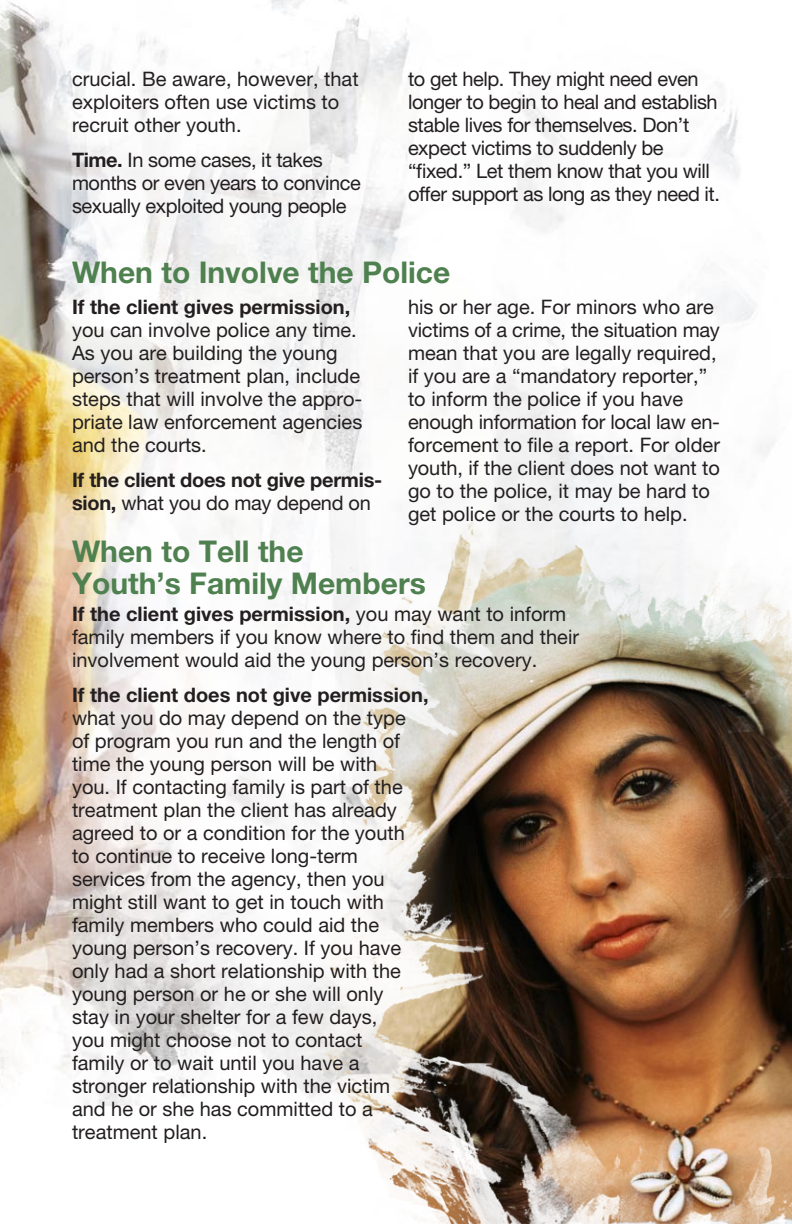
<style>
.page{position:relative;width:792px;height:1224px;background:#fff}
.page>*{position:absolute;margin:0;border:0;box-sizing:border-box;transform-origin:0 0}
.t1{font:700 30px/32px "Helvetica Neue LT Pro";color:#4f804f}
.t2{font:20px/23px "Helvetica Neue LT Pro";color:#231f20}
.t3{font:20px/23px "Helvetica Neue LT Pro";letter-spacing:-.02em;color:#231f20}
.t4{font:700 20px/23px "Helvetica Neue LT Pro";letter-spacing:-.015em;color:#231f20}
.s1{font-weight:700}
.s2{font-weight:400}
</style>
<div class="page">
<img style="left:0;top:0;width:775px;height:518px">
<img style="left:0;top:518px;width:792px;height:706px">
<p class="t2" style="left:72px;top:67px;width:288px">crucial. Be aware, however, that exploiters often use victims to recruit other youth.</p>
<p class="t3" style="left:72px;top:148px;width:290px"><span class="s1">Time.</span> In some cases, it takes months or even years to convince sexually exploited young people</p>
<p class="t3" style="left:408px;top:67px;width:314px">to get help. They might need even longer to begin to heal and establish stable lives for themselves. Don’t expect victims to suddenly be “fixed.” Let them know that you will offer support as long as they need it.</p>
<h2 class="t1" style="left:72px;top:256px;width:380px">When to Involve the Police</h2>
<p class="t2" style="left:72px;top:295px;width:292px"><span class="s1">If the client gives permission, </span>you can involve police any time.<br>As you are building the young person’s treatment plan, include steps that will involve the appro&shy;priate law enforcement agencies and the courts.</p>
<p class="t4" style="left:72px;top:468px;width:312px">If the client does not give permis&shy;sion, <span class="s2">what you do may depend on</span></p>
<p class="t2" style="left:408px;top:295px;width:314px">his or her age. For minors who are victims of a crime, the situation may mean that you are legally required, if you are a “mandatory reporter,” to inform the police if you have enough information for local law en&shy;forcement to file a report. For older youth, if the client does not want to go to the police, it may be hard to get police or the courts to help.</p>
<h2 class="t1" style="left:72px;top:534px;width:355px">When to Tell the<br>Youth’s Family Members</h2>
<p class="t2" style="left:72px;top:602px;width:509px"><span class="s1">If the client gives permission,</span> you may want to inform family members if you know where to find them and their involvement would aid the young person’s recovery.</p>
<p class="t2" style="left:72px;top:683px;width:358px"><span class="s1">If the client does not give permission, </span>what you do may depend on the type<br>of program you run and the length of time the young person will be with<br>you. If contacting family is part of the treatment plan the client has already agreed to or a condition for the youth<br>to continue to receive long-term services from the agency, then you might still want to get in touch with family members who could aid the young person’s recovery. If you have only had a short relationship with the young person or he or she will only<br>stay in your shelter for a few days,<br>you might choose not to contact<br>family or to wait until you have a stronger relationship with the victim and he or she has committed to a treatment plan.</p>
</div>
